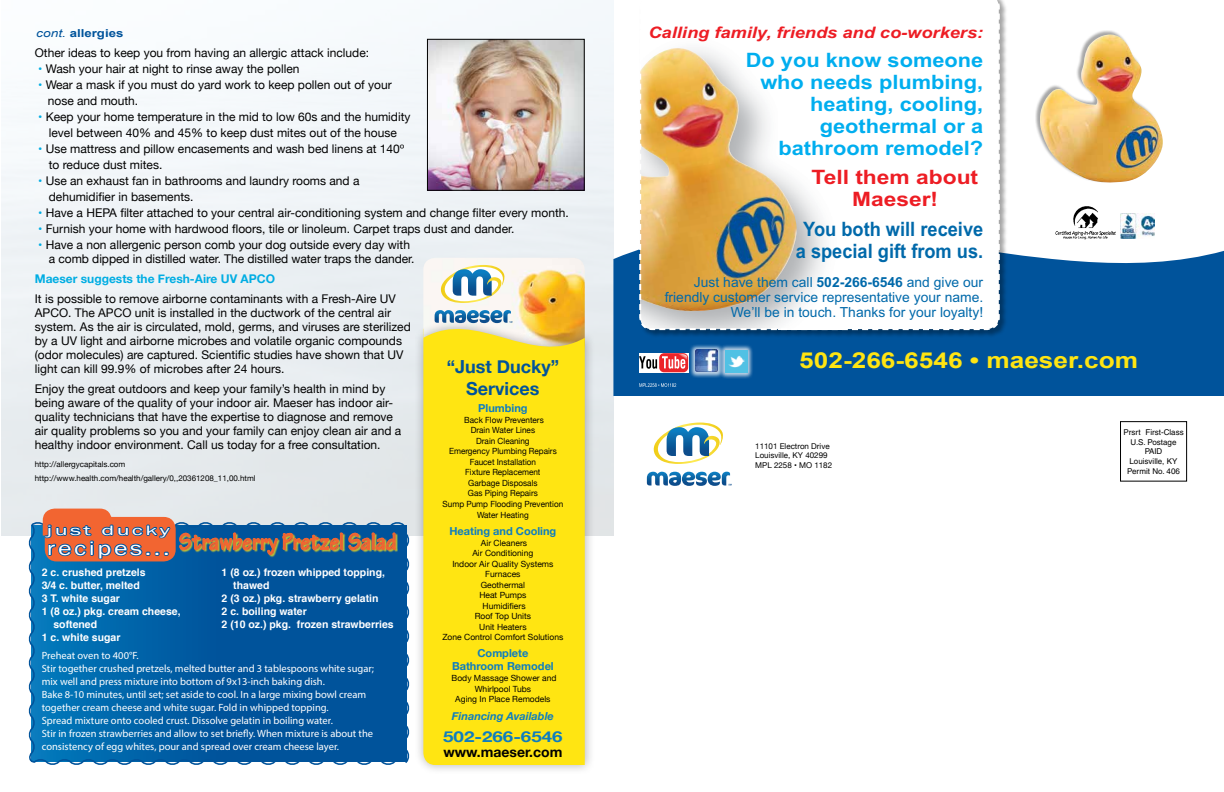
<style>
.page{position:relative;width:1224px;height:792px;background:#fff}
.page>*{position:absolute;margin:0;border:0;box-sizing:border-box;transform-origin:0 0}
.t1{font:700 25px "Tekton Pro";letter-spacing:.02em;color:#f26531;scale:.8 1}
.t2{font:700 22px "Arial";color:#ffe512;scale:1.19 1}
.t3{font:20px "Franklin Gothic";letter-spacing:.1em;color:#fff;scale:1.3 1}
.t4{font:700 19.8px/21.8px "Arial";color:#00aeef;text-align:right;scale:1.1 1}
.t5{font:700 19.8px/21.8px "Arial";color:#0069aa;text-align:center;scale:.92 1}
.t6{font:700 19.8px/21.8px "Arial";color:#ed1d24;text-align:center;scale:1.15 1}
.t7{font:700 18px/21.6px "Helvetica Neue";color:#00539b;text-align:center}
.t8{font:italic 700 15.9px "Arial";color:#ed1d24;scale:1.15 1}
.t9{font:700 15px "Helvetica Neue";color:#0e7dbf;scale:1.25 1}
.t10{font:700 14px "Helvetica Neue";color:#000}
.t11{font:14px "Franklin Gothic";letter-spacing:.1em;color:#fff;scale:1.7 1}
.t12{font:13.9px/14.9px "Arial";color:#0069aa;text-align:right}
.t13{font:12px/14px "Helvetica Neue";color:#000}
.t14{font:700 12px "Helvetica Neue";color:#00ade3}
.t15{font:700 11px/13.2px "Helvetica Neue";color:#0e7dbf;text-align:center}
.t16{font:italic 700 11px "Helvetica Neue";color:#0e7dbf}
.t17{font:700 11px "Arial";color:#00539b;scale:1.2 1}
.t18{font:10.5px/13px "Myriad Pro";color:#fff}
.t19{font:700 10.5px "Helvetica";color:#fff}
.t20{font:8.5px/10.5px "Helvetica Neue";color:#000;text-align:center}
.t21{font:8.5px/10.6px "Helvetica Neue";color:#000;text-align:center;scale:.96 1}
.t22{font:8px/9.6px "Helvetica Neue";color:#000}
.t23{font:8px/9.6px "Helvetica";color:#000;text-align:center}
.s1{font-weight:400;font-style:italic}
.s2{color:#00ade3}
.s3{font-weight:700}
</style>
<div class="page">
<svg style="left:27px;top:520px;width:384px;height:245px;background:#0a62a6"></svg>
<div style="left:45px;top:517px;width:131px;height:44px;background:#f26531;border-radius:12px"></div>
<svg style="left:43px;top:509px;width:130px;height:51px"></svg>
<img style="left:423px;top:258px;width:162px;height:49px">
<div style="left:413px;top:319px;width:182px;height:456px;background:#000;opacity:.3"></div>
<div style="left:423px;top:307px;width:162px;height:458px;background:#ffe512"></div>
<svg style="left:435px;top:264px;width:77px;height:59px"></svg>
<div style="left:180px;top:533px;width:218px;height:24px;background:#ffe512;opacity:.75"></div>
<svg style="left:179px;top:533px;width:217px;height:22px;background:#626b6c"></svg>
<img style="left:429px;top:41px;width:154px;height:148px">
<div style="left:427px;top:39px;width:158px;height:152px;border:1px solid #000"></div>
<svg style="left:647px;top:472px;width:85px;height:14px"></svg>
<svg style="left:653px;top:422px;width:70px;height:42px"></svg>
<svg style="left:613px;top:174px;width:611px;height:222px;fill:#00539b"></svg>
<svg style="left:639px;top:383px;width:37px;height:4px"></svg>
<div style="left:689px;top:343px;width:35px;height:36px;background:#fff;opacity:.75"></div>
<img style="left:696px;top:350px;width:22px;height:22px">
<img style="left:1121px;top:214px;width:34px;height:25px">
<img style="left:1054px;top:205px;width:63px;height:37px">
<div style="left:639px;top:0;width:368px;height:338px;background:#000;opacity:.35"></div>
<svg style="left:638px;top:0;width:363px;height:331px"></svg>
<div style="left:639px;top:353px;width:49px;height:19px;background:#fff"></div>
<div style="left:659px;top:353px;width:29px;height:19px;background:#eb2429;border-radius:5px"></div>
<svg style="left:639px;top:354px;width:48px;height:15px"></svg>
<div style="left:719px;top:344px;width:35px;height:35px;background:#fff;opacity:.75"></div>
<img style="left:725px;top:351px;width:22px;height:22px">
<div style="left:1035px;top:30px;width:127px;height:153px;background:#000;opacity:.35"></div>
<img style="left:1040px;top:39px;width:57px;height:85px">
<div style="left:1120px;top:421px;width:67px;height:60px;border:1px solid #000"></div>
<p class="t17" style="left:36px;top:25px;width:74px"><span class="s1">cont.</span> allergies</p>
<p class="t13" style="left:35px;top:47px;width:336px">Other ideas to keep you from having an allergic attack include:</p>
<p class="t13" style="left:38px;top:63px;width:263px"><span class="s2">•</span> Wash your hair at night to rinse away the pollen</p>
<p class="t13" style="left:48px;top:78px;width:345px;line-height:16px;text-indent:-10px"><span class="s2">•</span> Wear a mask if you must do yard work to keep pollen out of your nose and mouth.</p>
<p class="t13" style="left:38px;top:110px;width:374px;line-height:16px;text-align:center"><span class="s2">•</span> Keep your home temperature in the mid to low 60s and the humidity level between 40% and 45% to keep dust mites out of the house</p>
<p class="t13" style="left:49px;top:142px;width:357px;line-height:16px;text-indent:-11px"><span class="s2">•</span> Use mattress and pillow encasements and wash bed linens at 140º to reduce dust mites.</p>
<p class="t13" style="left:49px;top:174px;width:312px;line-height:16px;text-indent:-11px"><span class="s2">•</span> Use an exhaust fan in bathrooms and laundry rooms and a dehumidifier in basements.</p>
<p class="t13" style="left:38px;top:207px;width:532px"><span class="s2">•</span> Have a HEPA filter attached to your central air-conditioning system and change filter every month.</p>
<p class="t13" style="left:38px;top:223px;width:478px"><span class="s2">•</span> Furnish your home with hardwood floors, tile or linoleum. Carpet traps dust and dander.</p>
<p class="t13" style="left:49px;top:239px;width:367px;text-indent:-11px"><span class="s2">•</span> Have a non allergenic person comb your dog outside every day with a comb dipped in distilled water. The distilled water traps the dander.</p>
<p class="t14" style="left:35px;top:269px;width:242px">Maeser suggests the Fresh-Aire UV APCO</p>
<p class="t13" style="left:35px;top:293px;width:378px">It is possible to remove airborne contaminants with a Fresh-Aire UV APCO. The APCO unit is installed in the ductwork of the central air system. As the air is circulated, mold, germs, and viruses are sterilized by a UV light and airborne microbes and volatile organic compounds (odor molecules) are captured. Scientific studies have shown that UV light can kill 99.9% of microbes after 24 hours.</p>
<p class="t13" style="left:35px;top:383px;width:368px">Enjoy the great outdoors and keep your family’s health in mind by being aware of the quality of your indoor air. Maeser has indoor air&shy;quality technicians that have the expertise to diagnose and remove air quality problems so you and your family can enjoy clean air and a healthy indoor environment. Call us today for a free consultation.</p>
<p class="t22" style="left:35px;top:458px;width:222px;line-height:14px">http://allergycapitals.com http://www.health.com/health/gallery/0,,20361208_11,00.html</p>
<h3 class="t7" style="left:447px;top:356px;width:114px">“Just Ducky”<br>Services</h3>
<p class="t15" style="left:478px;top:401px;width:51px">Plumbing</p>
<p class="t21" style="left:443px;top:415px;width:127px">Back Flow Preventers<br>Drain Water Lines<br>Drain Cleaning<br>Emergency Plumbing Repairs<br>Faucet Installation<br>Fixture Replacement<br>Garbage Disposals<br>Gas Piping Repairs<br>Sump Pump Flooding Prevention<br>Water Heating</p>
<p class="t15" style="left:449px;top:524px;width:108px">Heating and Cooling</p>
<p class="t20" style="left:442px;top:538px;width:122px">Air Cleaners<br>Air Conditioning<br>Indoor Air Quality Systems<br>Furnaces<br>Geothermal<br>Heat Pumps<br>Humidifiers<br>Roof Top Units<br>Unit Heaters<br>Zone Control Comfort Solutions</p>
<p class="t15" style="left:452px;top:647px;width:103px">Complete<br>Bathroom Remodel</p>
<p class="t20" style="left:452px;top:673px;width:106px">Body Massage Shower and<br>Whirlpool Tubs<br>Aging In Place Remodels</p>
<p class="t16" style="left:452px;top:708px;width:103px">Financing Available</p>
<p class="t9" style="left:443px;top:725px;width:97px">502-266-6546</p>
<p class="t10" style="left:443px;top:741px;width:120px">www.maeser.com</p>
<p class="t11" style="left:47px;top:521px;width:74px">just ducky</p>
<h3 class="t3" style="left:47px;top:536px;width:96px">recipes...</h3>
<p class="t19" style="left:42px;top:564px;width:105px">2 c. crushed pretzels</p>
<p class="t19" style="left:42px;top:577px;width:100px">3/4 c. butter, melted</p>
<p class="t19" style="left:42px;top:590px;width:80px">3 T. white sugar</p>
<p class="t19" style="left:42px;top:603px;width:140px">1 (8 oz.) pkg. cream cheese,</p>
<p class="t19" style="left:53px;top:616px;width:45px">softened</p>
<p class="t19" style="left:42px;top:629px;width:80px">1 c. white sugar</p>
<h1 class="t1" style="left:179px;top:527px;width:273px">Strawberry Pretzel Salad</h1>
<p class="t19" style="left:222px;top:564px;width:165px">1 (8 oz.) frozen whipped topping,</p>
<p class="t19" style="left:233px;top:577px;width:38px">thawed</p>
<p class="t19" style="left:222px;top:590px;width:158px">2 (3 oz.) pkg. strawberry gelatin</p>
<p class="t19" style="left:222px;top:603px;width:87px">2 c. boiling water</p>
<p class="t19" style="left:222px;top:616px;width:174px">2 (10 oz.) pkg. frozen strawberries</p>
<p class="t18" style="left:42px;top:649px;width:334px">Preheat oven to 400°F.<br>Stir together crushed pretzels, melted butter and 3 tablespoons white sugar; mix well and press mixture into bottom of 9x13-inch baking dish.<br>Bake 8-10 minutes, until set; set aside to cool. In a large mixing bowl cream together cream cheese and white sugar. Fold in whipped topping.<br>Spread mixture onto cooled crust. Dissolve gelatin in boiling water.<br>Stir in frozen strawberries and allow to set briefly. When mixture is about the consistency of egg whites, pour and spread over cream cheese layer.</p>
<h3 class="t8" style="left:648px;top:22px;width:293px">Calling family, friends and co-workers:</h3>
<h3 class="t4" style="left:746px;top:50px;width:217px">Do you know someone who needs plumbing, heating, cooling, geothermal or a bathroom remodel?</h3>
<h3 class="t6" style="left:811px;top:167px;width:147px">Tell them about<br>Maeser!</h3>
<h3 class="t5" style="left:796px;top:219px;width:205px">You both will receive a special gift from us.</h3>
<p class="t12" style="left:665px;top:275px;width:320px">Just have them call <span class="s3">502-266-6546</span> and give our friendly customer service representative your name.<br>We’ll be in touch. Thanks for your loyalty!</p>
<h2 class="t2" style="left:799px;top:346px;width:286px">502-266-6546 • maeser.com</h2>
<p class="t22" style="left:755px;top:441px;width:78px">11101 Electron Drive<br>Louisville, KY 40299<br>MPL 2258 • MO 1182</p>
<p class="t23" style="left:1123px;top:428px;width:62px">Prsrt First-Class<br>U.S. Postage<br>PAID<br>Louisville, KY<br>Permit No. 406</p>
</div>
